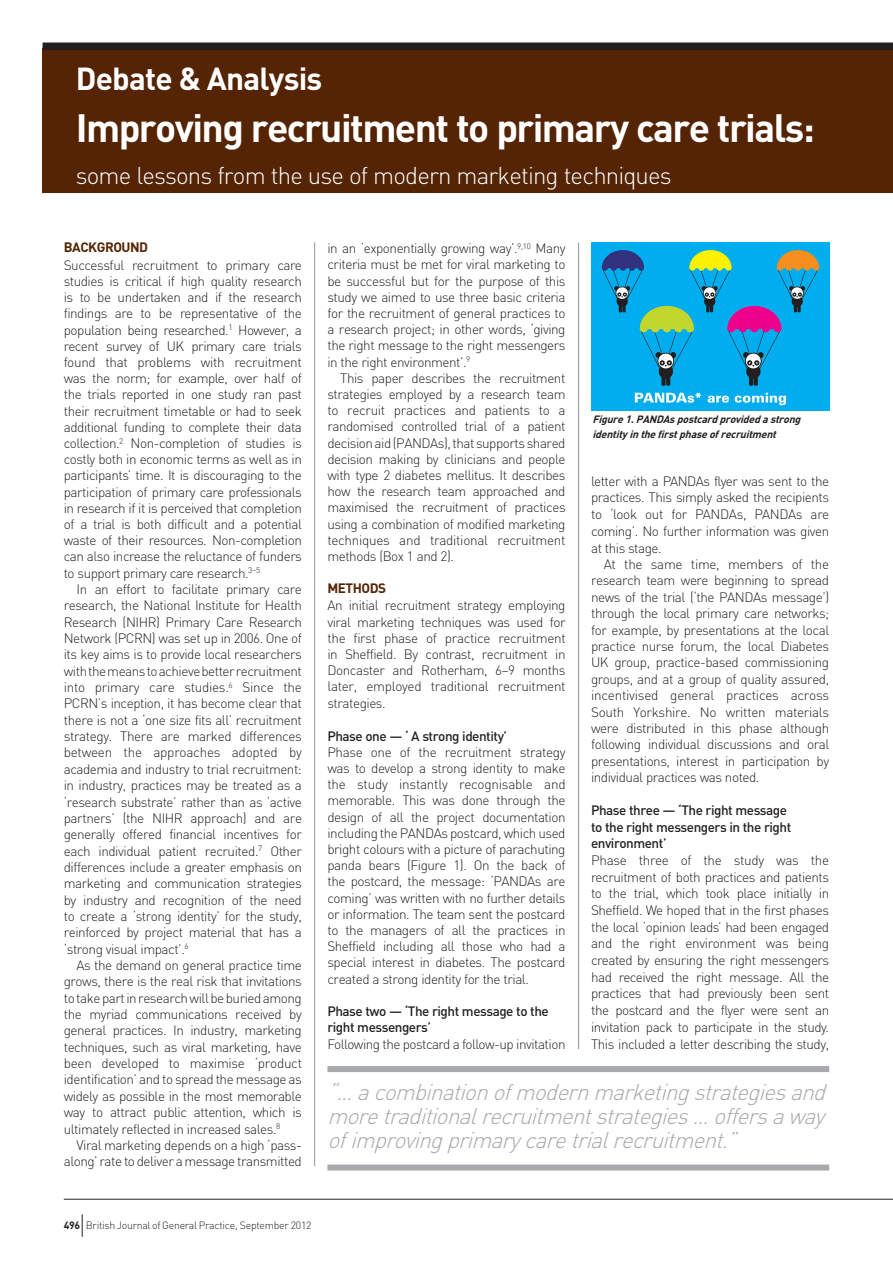
<style>
.page{position:relative;width:893px;height:1263px;background:#fff}
.page>*{position:absolute;margin:0;border:0;box-sizing:border-box;transform-origin:0 0}
.Article_Title{font:700 39px "DIN";letter-spacing:-.04em;color:#fff}
.t1{font:700 31.5px "DIN";letter-spacing:-.025em;color:#fff}
.Article_Title_Sub_He{font:300 24px "DIN";letter-spacing:-.035em;color:#fff}
.t2{font:italic 300 22.5px/24px "DIN";color:#a8a9ad;text-align:justify}
.Body_copy_indent{font:300 13.5px/16.4px "DIN";letter-spacing:-.035em;color:#231f20;text-align:justify}
.Body_Copy_First_para{font:300 13.5px/16.2px "DIN";letter-spacing:-.035em;color:#231f20;text-align:justify}
.Sub_Sub_head_Bold_Bl{font:500 13.5px/16.4px "DIN";letter-spacing:-.035em;color:#231f20}
.Sub_Head_B_Header{font:700 13.5px "DIN";letter-spacing:-.035em;color:#542404}
.t3{font:italic 700 10.5px/15px "DIN";color:#231f20}
.t4{font:300 10.5px "DIN";letter-spacing:-.025em;color:#231f20}
.s1{font-weight:700}
</style>
<div class="page">
<div style="left:43px;top:49px;width:850px;height:144px;background:#542404"></div>
<div style="left:327px;top:1066px;width:502px;height:6px;background:#a8a9ad"></div>
<div style="left:327px;top:1164px;width:502px;height:6px;background:#a8a9ad"></div>
<hr style="left:578px;top:243px;width:1px;height:806px;background:#939598">
<hr style="left:314px;top:242px;width:1px;height:924px;background:#939598">
<hr style="left:64px;top:1199px;width:829px;height:1px;background:#231f20">
<svg style="left:82px;top:1214px;width:1px;height:23px"></svg>
<div style="left:43px;top:43px;width:850px;height:7px;background:#231f20"></div>
<img style="left:592px;top:243px;width:237px;height:168px">
<p class="t1" style="left:76px;top:58px;width:248px">Debate &amp; Analysis</p>
<p class="Article_Title" style="left:76px;top:102px;width:741px">Improving recruitment to primary care trials:</p>
<p class="Article_Title_Sub_He" style="left:76px;top:161px;width:597px">some lessons from the use of modern marketing techniques</p>
<p class="Sub_Head_B_Header" style="left:64px;top:239px;width:86px">BACKGROUND</p>
<p class="Body_copy_indent" style="left:64px;top:257px;width:240px">Successful recruitment to primary care studies is critical if high quality research is to be undertaken and if the research findings are to be representative of the population being researched.<sup>1</sup> However, a recent survey of UK primary care trials found that problems with recruitment was the norm; for example, over half of the trials reported in one study ran past their recruitment timetable or had to seek additional funding to complete their data collection.<sup>2</sup> Non-completion of studies is costly both in economic terms as well as in participants’ time. It is discouraging to the participation of primary care professionals in research if it is perceived that completion of a trial is both difficult and a potential waste of their resources. Non-completion can also increase the reluctance of funders to support primary care research.<sup>3–5</sup></p>
<p class="Body_copy_indent" style="left:64px;top:581px;width:240px;text-indent:13px">In an effort to facilitate primary care research, the National Institute for Health Research (NIHR) Primary Care Research Network (PCRN) was set up in 2006. One of its key aims is to provide local researchers with the means to achieve better recruitment into primary care studies.<sup>6</sup> Since the PCRN’s inception, it has become clear that there is not a ‘one size fits all’ recruitment strategy. There are marked differences between the approaches adopted by academia and industry to trial recruitment: in industry, practices may be treated as a ‘research substrate’ rather than as ‘active partners’ (the NIHR approach) and are generally offered financial incentives for each individual patient recruited.<sup>7</sup> Other differences include a greater emphasis on marketing and communication strategies by industry and recognition of the need to create a ‘strong identity’ for the study, reinforced by project material that has a ‘strong visual impact’.<sup>6</sup></p>
<p class="Body_copy_indent" style="left:64px;top:957px;width:240px;text-indent:13px">As the demand on general practice time grows, there is the real risk that invitations to take part in research will be buried among the myriad communications received by general practices. In industry, marketing techniques, such as viral marketing, have been developed to maximise ‘product identification’ and to spread the message as widely as possible in the most memorable way to attract public attention, which is ultimately reflected in increased sales.<sup>8</sup></p>
<p class="Body_copy_indent" style="left:64px;top:1137px;width:240px;text-align:right">Viral marketing depends on a high ‘pass&shy;along’ rate to deliver a message transmitted</p>
<p class="Body_copy_indent" style="left:327px;top:240px;width:240px">in an ‘exponentially growing way’.<sup>9,10</sup> Many criteria must be met for viral marketing to be successful but for the purpose of this study we aimed to use three basic criteria for the recruitment of general practices to a research project; in other words, ‘giving the right message to the right messengers in the right environment’.<sup>9</sup></p>
<p class="Body_copy_indent" style="left:327px;top:370px;width:240px;text-indent:13px">This paper describes the recruitment strategies employed by a research team to recruit practices and patients to a randomised controlled trial of a patient decision aid (PANDAs), that supports shared decision making by clinicians and people with type 2 diabetes mellitus. It describes how the research team approached and maximised the recruitment of practices using a combination of modified marketing techniques and traditional recruitment methods (Box 1 and 2).</p>
<p class="Sub_Head_B_Header" style="left:327px;top:579px;width:60px">METHODS</p>
<p class="Body_Copy_First_para" style="left:327px;top:597px;width:240px">An initial recruitment strategy employing viral marketing techniques was used for the first phase of practice recruitment in Sheffield. By contrast, recruitment in Doncaster and Rotherham, 6–9 months later, employed traditional recruitment strategies.</p>
<p class="Sub_Sub_head_Bold_Bl" style="left:327px;top:727px;width:181px">Phase one — ‘ A strong identity’</p>
<p class="Body_Copy_First_para" style="left:327px;top:744px;width:240px">Phase one of the recruitment strategy was to develop a strong identity to make the study instantly recognisable and memorable. This was done through the design of all the project documentation including the PANDAs postcard, which used bright colours with a picture of parachuting panda bears (Figure 1). On the back of the postcard, the message: ‘PANDAs are coming’ was written with no further details or information. The team sent the postcard to the managers of all the practices in Sheffield including all those who had a special interest in diabetes. The postcard created a strong identity for the trial.</p>
<p class="Sub_Sub_head_Bold_Bl" style="left:327px;top:1003px;width:223px">Phase two — ‘The right message to the right messengers’</p>
<p class="Body_copy_indent" style="left:327px;top:1036px;width:240px">Following the postcard a follow-up invitation</p>
<p class="t3" style="left:593px;top:411px;width:213px">Figure1.PANDAspostcardprovidedastrong identity inthefirstphaseofrecruitment</p>
<p class="Body_copy_indent" style="left:591px;top:472px;width:240px">letter with a PANDAs flyer was sent to the practices. This simply asked the recipients to ‘look out for PANDAs, PANDAs are coming’. No further information was given at this stage.</p>
<p class="Body_copy_indent" style="left:591px;top:556px;width:240px;text-indent:13px">At the same time, members of the research team were beginning to spread news of the trial (‘the PANDAs message’) through the local primary care networks; for example, by presentations at the local practice nurse forum, the local Diabetes UK group, practice-based commissioning groups, and at a group of quality assured, incentivised general practices across South Yorkshire. No written materials were distributed in this phase although following individual discussions and oral presentations, interest in participation by individual practices was noted.</p>
<p class="Sub_Sub_head_Bold_Bl" style="left:591px;top:802px;width:202px">Phase three — ‘The right message to the right messengers in the right environment’</p>
<p class="Body_copy_indent" style="left:591px;top:851px;width:240px">Phase three of the study was the recruitment of both practices and patients to the trial, which took place initially in Sheffield. We hoped that in the first phases the local ‘opinion leads’ had been engaged and the right environment was being created by ensuring the right messengers had received the right message. All the practices that had previously been sent the postcard and the flyer were sent an invitation pack to participate in the study.<br>This included a letter describing the study,</p>
<p class="t2" style="left:327px;top:1079px;width:506px">“...acombinationofmodernmarketingstrategiesand moretraditionalrecruitmentstrategies...offersaway ofimprovingprimarycaretrialrecruitment.”</p>
<p class="t4" style="left:64px;top:1219px;width:249px"><span class="s1">496</span> British Journal of General Practice, September 2012</p>
</div>
